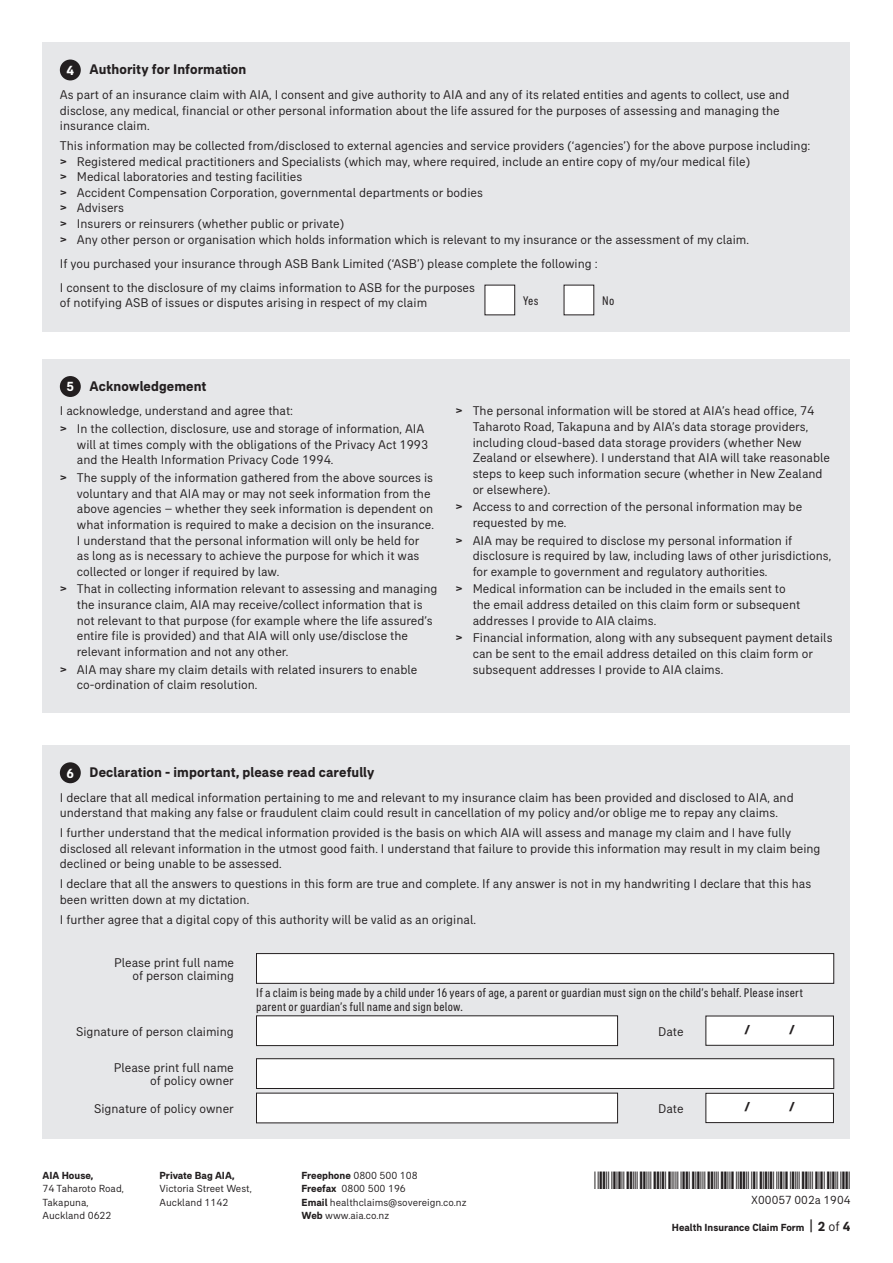
<style>
.page{position:relative;width:893px;height:1263px;background:#fff}
.page>*{position:absolute;margin:0;border:0;box-sizing:border-box;transform-origin:0 0}
.t1{font:700 14.25px "AIA Everest";letter-spacing:.005em;color:#231f20}
.t2{font:12.9px/15.6px "AIA Everest";color:#231f20}
.t3{font:700 12.9px "AIA Everest";color:#231f20}
.t4{font:condensed 12.75px/13.5px "AIA Everest";letter-spacing:.015em;color:#231f20}
.t5{font:12px "AIA Everest";color:#231f20}
.t6{font:10.5px/13px "AIA Everest";color:#231f20}
.t7{font:700 10.5px "AIA Everest";color:#231f20}
.s1{font-size:13.5px;color:#fff}
.s2{font-weight:500}
.s3{font-weight:700}
.s4{font-size:15.75px}
.s5{font-size:13.5px}
.s6{font-weight:400;font-size:13.5px}
</style>
<div class="page">
<div style="left:43px;top:359px;width:807px;height:353px;background:#e6e7e9"></div>
<div style="left:60px;top:376px;width:21px;height:21px;background:#231f20;border-radius:50%"></div>
<div style="left:43px;top:43px;width:807px;height:289px;background:#e6e7e9"></div>
<div style="left:60px;top:60px;width:21px;height:20px;background:#231f20;border-radius:50%"></div>
<div style="left:564px;top:285px;width:30px;height:30px;background:#fff"></div>
<div style="left:485px;top:285px;width:30px;height:30px;background:#fff"></div>
<div style="left:43px;top:745px;width:807px;height:393px;background:#e6e7e9"></div>
<div style="left:60px;top:762px;width:21px;height:21px;background:#231f20;border-radius:50%"></div>
<div style="left:256px;top:953px;width:578px;height:30px;background:#fff"></div>
<div style="left:256px;top:953px;width:578px;height:30px;border:1px solid #231f20"></div>
<div style="left:256px;top:1016px;width:362px;height:29px;background:#fff"></div>
<div style="left:256px;top:1016px;width:362px;height:30px;border:1px solid #231f20"></div>
<div style="left:706px;top:1016px;width:127px;height:29px;background:#fff"></div>
<div style="left:256px;top:1059px;width:578px;height:29px;background:#fff"></div>
<div style="left:256px;top:1058px;width:578px;height:31px;border:1px solid #231f20"></div>
<div style="left:256px;top:1093px;width:362px;height:30px;background:#fff"></div>
<div style="left:706px;top:1093px;width:127px;height:29px;background:#fff"></div>
<div style="left:706px;top:1093px;width:128px;height:30px;border:1px solid #231f20"></div>
<p class="t1" style="left:67px;top:61px;width:181px"><span class="s1">4</span> Authority for Information</p>
<p class="t2" style="left:60px;top:87px;width:731px">As part of an insurance claim with AIA, I consent and give authority to AIA and any of its related entities and agents to collect, use and disclose, any medical, financial or other personal information about the life assured for the purposes of assessing and managing the insurance claim.</p>
<p class="t2" style="left:60px;top:138px;width:752px">This information may be collected from/disclosed to external agencies and service providers (‘agencies’) for the above purpose including: <span class="s2">&gt;</span> Registered medical practitioners and Specialists (which may, where required, include an entire copy of my/our medical file)<br><span class="s2">&gt;</span> Medical laboratories and testing facilities<br><span class="s2">&gt;</span> Accident Compensation Corporation, governmental departments or bodies<br><span class="s2">&gt;</span> Advisers<br><span class="s2">&gt;</span> Insurers or reinsurers (whether public or private)<br><span class="s2">&gt;</span> Any other person or organisation which holds information which is relevant to my insurance or the assessment of my claim.</p>
<p class="t2" style="left:60px;top:251px;width:539px;line-height:24.2px">If you purchased your insurance through ASB Bank Limited (‘ASB’) please complete the following :<br>I consent to the disclosure of my claims information to ASB for the purposes</p>
<p class="t2" style="left:60px;top:295px;width:369px">of notifying ASB of issues or disputes arising in respect of my claim</p>
<p class="t4" style="left:523px;top:293px;width:17px">Yes</p>
<p class="t4" style="left:602px;top:293px;width:14px">No</p>
<p class="t1" style="left:67px;top:378px;width:141px"><span class="s1">5</span> Acknowledgement</p>
<p class="t2" style="left:60px;top:402px;width:366px;line-height:17.7px">I acknowledge, understand and agree that:<br><span class="s2">&gt;</span> In the collection, disclosure, use and storage of information, AIA</p>
<p class="t2" style="left:77px;top:436px;width:353px">will at times comply with the obligations of the Privacy Act 1993 and the Health Information Privacy Code 1994.</p>
<p class="t2" style="left:77px;top:470px;width:359px;text-indent:-17px"><span class="s2">&gt;</span> The supply of the information gathered from the above sources is voluntary and that AIA may or may not seek information from the above agencies – whether they seek information is dependent on what information is required to make a decision on the insurance.<br>I understand that the personal information will only be held for as long as is necessary to achieve the purpose for which it was collected or longer if required by law.</p>
<p class="t2" style="left:77px;top:581px;width:362px;text-indent:-17px"><span class="s2">&gt;</span> That in collecting information relevant to assessing and managing the insurance claim, AIA may receive/collect information that is not relevant to that purpose (for example where the life assured’s entire file is provided) and that AIA will only use/disclose the relevant information and not any other.</p>
<p class="t2" style="left:77px;top:661px;width:342px;text-indent:-17px"><span class="s2">&gt;</span> AIA may share my claim details with related insurers to enable co-ordination of claim resolution.</p>
<p class="t2" style="left:473px;top:403px;width:359px;text-indent:-17px"><span class="s2">&gt;</span> The personal information will be stored at AIA’s head office, 74<br>Taharoto Road, Takapuna and by AIA’s data storage providers, including cloud-based data storage providers (whether New Zealand or elsewhere). I understand that AIA will take reasonable steps to keep such information secure (whether in New Zealand or elsewhere).</p>
<p class="t2" style="left:473px;top:499px;width:331px;text-indent:-17px"><span class="s2">&gt;</span> Access to and correction of the personal information may be requested by me.</p>
<p class="t2" style="left:473px;top:532px;width:360px;text-indent:-17px"><span class="s2">&gt;</span> AIA may be required to disclose my personal information if disclosure is required by law, including laws of other jurisdictions, for example to government and regulatory authorities.</p>
<p class="t2" style="left:473px;top:581px;width:329px;text-indent:-17px"><span class="s2">&gt;</span> Medical information can be included in the emails sent to the email address detailed on this claim form or subsequent addresses I provide to AIA claims.</p>
<p class="t2" style="left:473px;top:630px;width:361px;text-indent:-17px"><span class="s2">&gt;</span> Financial information, along with any subsequent payment details can be sent to the email address detailed on this claim form or subsequent addresses I provide to AIA claims.</p>
<p class="t1" style="left:67px;top:764px;width:309px"><span class="s1">6</span> Declaration - important, please read carefully</p>
<p class="t2" style="left:60px;top:789px;width:735px">I declare that all medical information pertaining to me and relevant to my insurance claim has been provided and disclosed to AIA, and understand that making any false or fraudulent claim could result in cancellation of my policy and/or oblige me to repay any claims.</p>
<p class="t2" style="left:60px;top:825px;width:762px">I further understand that the medical information provided is the basis on which AIA will assess and manage my claim and I have fully disclosed all relevant information in the utmost good faith. I understand that failure to provide this information may result in my claim being declined or being unable to be assessed.</p>
<p class="t2" style="left:60px;top:876px;width:753px">I declare that all the answers to questions in this form are true and complete. If any answer is not in my handwriting I declare that this has been written down at my dictation.</p>
<p class="t2" style="left:60px;top:911px;width:418px">I further agree that a digital copy of this authority will be valid as an original.</p>
<p class="t2" style="left:114px;top:955px;width:122px;line-height:13.5px;text-align:right">Please print full name of person claiming</p>
<p class="t4" style="left:256px;top:986px;width:548px">If a claim is being made by a child under 16 years of age, a parent or guardian must sign on the child’s behalf. Please insert parent or guardian’s full name and sign below.</p>
<p class="t2" style="left:76px;top:1023px;width:159px">Signature of person claiming</p>
<p class="t2" style="left:658px;top:1023px;width:27px">Date</p>
<p class="t3" style="left:745px;top:1022px;width:7px">/</p>
<p class="t3" style="left:789px;top:1022px;width:7px">/</p>
<p class="t2" style="left:114px;top:1060px;width:122px;line-height:13.5px;text-align:right">Please print full name of policy owner</p>
<p class="t2" style="left:94px;top:1100px;width:141px">Signature of policy owner</p>
<p class="t2" style="left:658px;top:1100px;width:27px">Date</p>
<p class="t3" style="left:745px;top:1099px;width:7px">/</p>
<p class="t3" style="left:789px;top:1099px;width:7px">/</p>
<p class="t7" style="left:43px;top:1170px;width:52px">AIA House,</p>
<p class="t6" style="left:43px;top:1182px;width:83px">74 Taharoto Road,<br>Takapuna,<br>Auckland 0622</p>
<p class="t7" style="left:159px;top:1170px;width:77px">Private Bag AIA,</p>
<p class="t6" style="left:159px;top:1182px;width:94px">Victoria Street West,<br>Auckland 1142</p>
<p class="t6" style="left:302px;top:1169px;width:167px"><span class="s3">Freephone</span> 0800 500 108<br><span class="s3">Freefax</span> 0800 500 196<br><span class="s3">Email</span> healthclaims@sovereign.co.nz<br><span class="s3">Web</span> www.aia.co.nz</p>
<p class="t5" style="left:751px;top:1193px;width:101px">X00057 002a 1904</p>
<p class="t7" style="left:672px;top:1221px;width:180px">Health Insurance Claim Form <span class="s4">|</span> <span class="s5">2</span> <span class="s6">of</span> <span class="s5">4</span></p>
</div>
